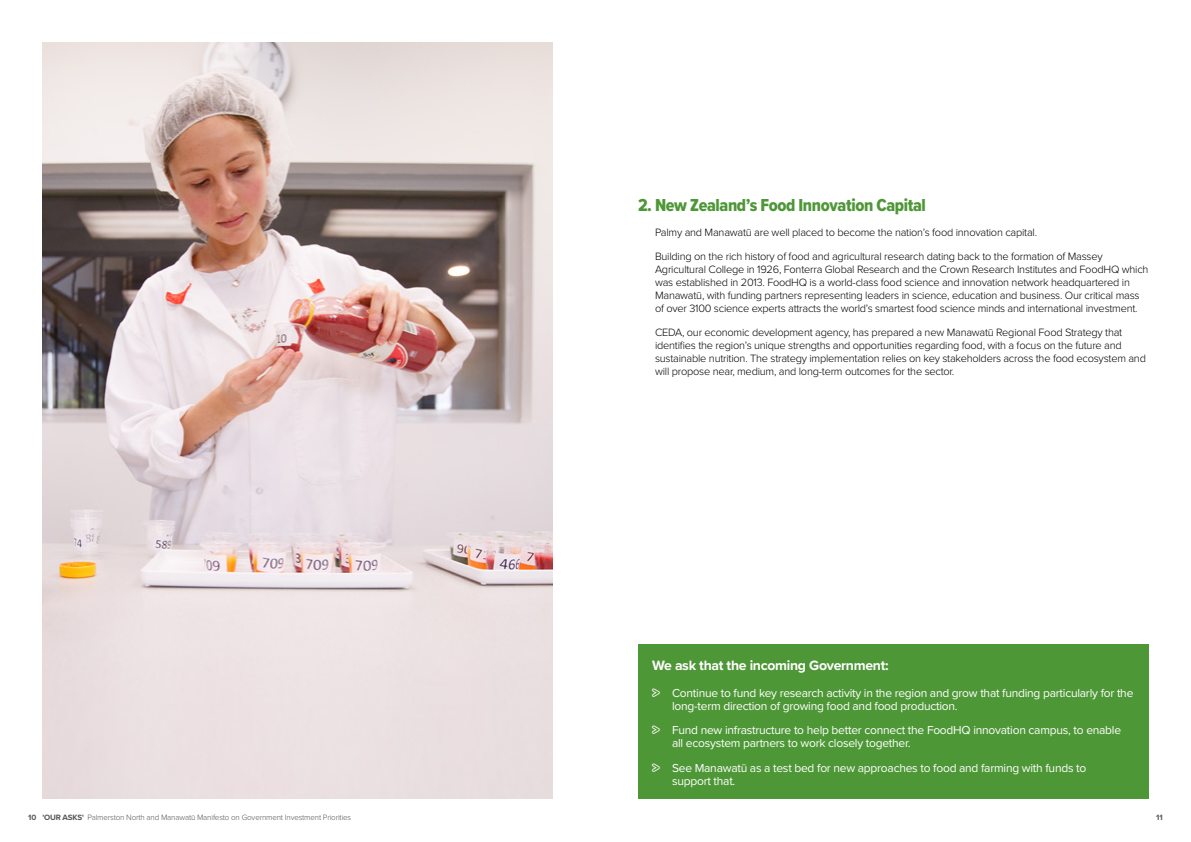
<style>
.page{position:relative;width:1191px;height:842px;background:#fff}
.page>*{position:absolute;margin:0;border:0;box-sizing:border-box;transform-origin:0 0}
.t1{font:18px "Proxima Nova Cond Extrabld";letter-spacing:-.02em;color:#4e9737}
.t2{font:700 14px "Proxima Nova";letter-spacing:-.02em;color:#fff}
.t3{font:12px/13px "Proxima Nova";letter-spacing:-.02em;color:#fff}
.t4{font:300 11px/13px "Proxima Nova";letter-spacing:-.02em;color:#000}
.t5{font:300 8px "Proxima Nova";letter-spacing:-.02em;color:#575555}
.t6{font:700 8px "Proxima Nova";color:#58595b}
.s1{font-weight:700;color:#58595b}
.s2{font-weight:700}
</style>
<div class="page">
<img style="left:42px;top:43px;width:511px;height:756px">
<div style="left:638px;top:644px;width:510px;height:155px;background:#4e9737"></div>
<h1 class="t1" style="left:638px;top:192px;width:289px">2. New Zealand’s Food Innovation Capital</h1>
<p class="t4" style="left:655px;top:225px;width:383px">Palmy and Manawatū are well placed to become the nation’s food innovation capital.</p>
<p class="t4" style="left:655px;top:249px;width:495px">Building on the rich history of food and agricultural research dating back to the formation of Massey Agricultural College in 1926, Fonterra Global Research and the Crown Research Institutes and FoodHQ which was established in 2013. FoodHQ is a world-class food science and innovation network headquartered in Manawatū, with funding partners representing leaders in science, education and business. Our critical mass of over 3100 science experts attracts the world’s smartest food science minds and international investment.</p>
<p class="t4" style="left:655px;top:325px;width:492px">CEDA, our economic development agency, has prepared a new Manawatū Regional Food Strategy that identifies the region’s unique strengths and opportunities regarding food, with a focus on the future and sustainable nutrition. The strategy implementation relies on key stakeholders across the food ecosystem and will propose near, medium, and long-term outcomes for the sector.</p>
<p class="t2" style="left:652px;top:655px;width:238px">We ask that the incoming Government:</p>
<p class="t3" style="left:672px;top:686px;width:463px;text-indent:-20px">• Continue to fund key research activity in the region and grow that funding particularly for the long-term direction of growing food and food production.</p>
<p class="t3" style="left:672px;top:723px;width:450px;text-indent:-20px">• Fund new infrastructure to help better connect the FoodHQ innovation campus, to enable all ecosystem partners to work closely together.</p>
<p class="t3" style="left:672px;top:760px;width:416px;text-indent:-20px">• See Manawatū as a test bed for new approaches to food and farming with funds to support that.</p>
<p class="t5" style="left:28px;top:811px;width:324px"><span class="s1">10</span> <span class="s2">'OUR ASKS'</span> Palmerston North and Manawatū Manifesto on Government Investment Priorities</p>
<p class="t6" style="left:1156px;top:811px;width:8px">11</p>
</div>
